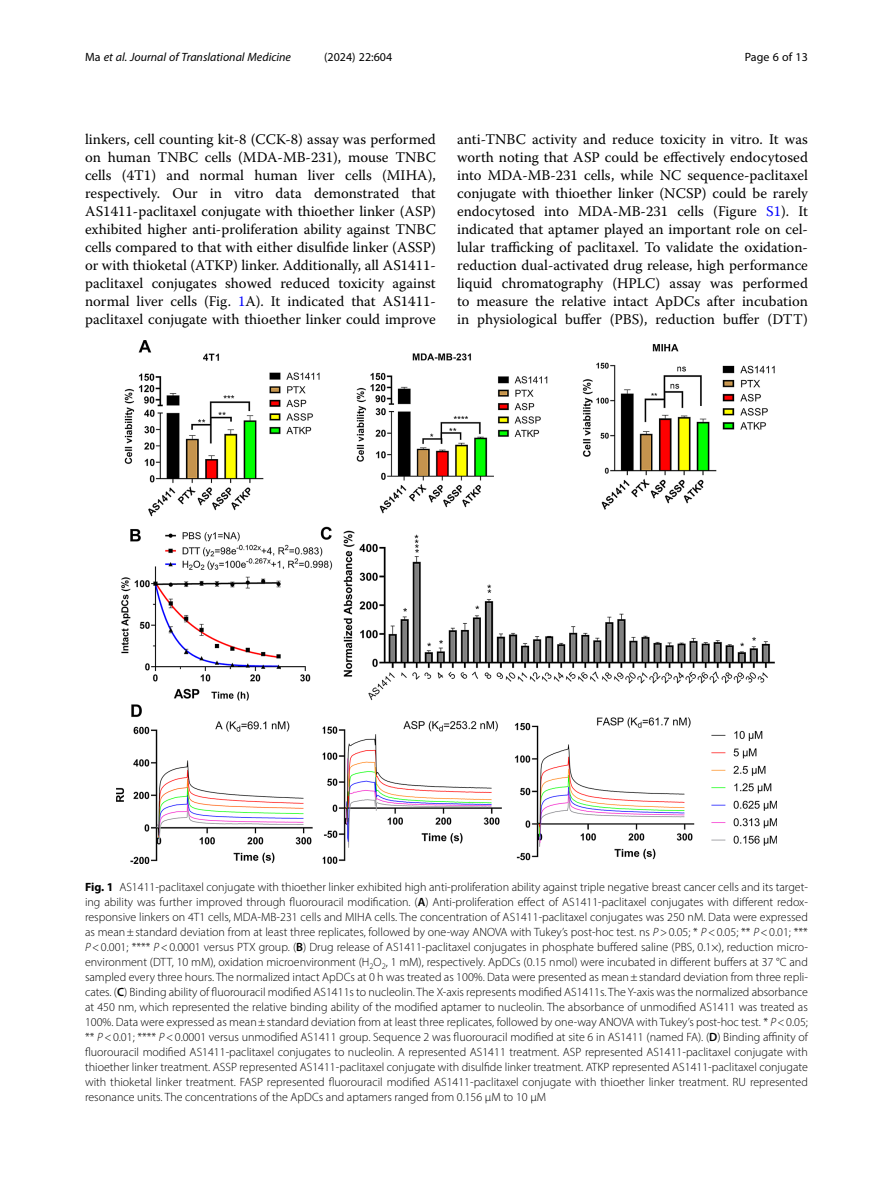
<style>
.page{position:relative;width:893px;height:1191px;background:#fff}
.page>*{position:absolute;margin:0;border:0;box-sizing:border-box;transform-origin:0 0}
.Body_Text{font:14.7px/18px "Warnock Pro";color:#000;text-align:justify}
.Figure_Caption{font:300 12px/15px "Myriad Pro";color:#000;text-align:justify}
.t1{font:italic 12px "Myriad Pro";color:#000}
.t2{font:12px "Myriad Pro";color:#000}
.s1{font-style:normal}
.s2{color:#00f}
.s3{font-weight:700}
.s4{font-weight:600}
.s5{font-style:italic}
</style>
<div class="page">
<img style="left:117px;top:340px;width:659px;height:524px">
<p class="t1" style="left:85px;top:50px;width:208px"><span class="s1">Ma</span> et al. Journal of Translational Medicine</p>
<p class="t2" style="left:324px;top:50px;width:70px">(2024) 22:604</p>
<p class="t2" style="left:745px;top:50px;width:65px">Page 6 of 13</p>
<p class="Body_Text" style="left:85px;top:130px;width:352px">linkers, cell counting kit-8 (CCK-8) assay was performed on human TNBC cells (MDA-MB-231), mouse TNBC cells (4T1) and normal human liver cells (MIHA), respectively. Our in vitro data demonstrated that AS1411-paclitaxel conjugate with thioether linker (ASP) exhibited higher anti-proliferation ability against TNBC cells compared to that with either disulfide linker (ASSP) or with thioketal (ATKP) linker. Additionally, all AS1411- paclitaxel conjugates showed reduced toxicity against normal liver cells (Fig. <span class="s2">1</span>A). It indicated that AS1411- paclitaxel conjugate with thioether linker could improve</p>
<p class="Body_Text" style="left:457px;top:130px;width:352px">anti-TNBC activity and reduce toxicity in vitro. It was worth noting that ASP could be effectively endocytosed into MDA-MB-231 cells, while NC sequence-paclitaxel conjugate with thioether linker (NCSP) could be rarely endocytosed into MDA-MB-231 cells (Figure <span class="s2">S1</span>). It indicated that aptamer played an important role on cel&shy;lular trafficking of paclitaxel. To validate the oxidation&shy;reduction dual-activated drug release, high performance liquid chromatography (HPLC) assay was performed to measure the relative intact ApDCs after incubation in physiological buffer (PBS), reduction buffer (DTT)</p>
<p class="Figure_Caption" style="left:85px;top:879px;width:724px"><span class="s3">Fig. 1</span> AS1411-paclitaxel conjugate with thioether linker exhibited high anti-proliferation ability against triple negative breast cancer cells and its target&shy;ing ability was further improved through fluorouracil modification. (<span class="s4">A</span>) Anti-proliferation effect of AS1411-paclitaxel conjugates with different redox&shy;responsive linkers on 4T1 cells, MDA-MB-231 cells and MIHA cells. The concentration of AS1411-paclitaxel conjugates was 250 nM. Data were expressed as mean±standard deviation from at least three replicates, followed by one-way ANOVA with Tukey’s post-hoc test. ns <span class="s5">P</span>&gt;0.05; * <span class="s5">P</span>&lt;0.05; ** <span class="s5">P</span>&lt;0.01; *** <span class="s5">P</span>&lt;0.001; **** <span class="s5">P</span>&lt;0.0001 versus PTX group. (<span class="s4">B</span>) Drug release of AS1411-paclitaxel conjugates in phosphate buffered saline (PBS, 0.1×), reduction micro&shy;environment (DTT, 10 mM), oxidation microenvironment (H<sub>2</sub>O<sub>2</sub>, 1 mM), respectively. ApDCs (0.15 nmol) were incubated in different buffers at 37 °C and sampled every three hours. The normalized intact ApDCs at 0 h was treated as 100%. Data were presented as mean±standard deviation from three repli&shy;cates. (<span class="s4">C</span>) Binding ability of fluorouracil modified AS1411s to nucleolin. The X-axis represents modified AS1411s. The Y-axis was the normalized absorbance at 450 nm, which represented the relative binding ability of the modified aptamer to nucleolin. The absorbance of unmodified AS1411 was treated as 100%. Data were expressed as mean±standard deviation from at least three replicates, followed by one-way ANOVA with Tukey’s post-hoc test. * <span class="s5">P</span>&lt;0.05; ** <span class="s5">P</span>&lt;0.01; **** <span class="s5">P</span>&lt;0.0001 versus unmodified AS1411 group. Sequence 2 was fluorouracil modified at site 6 in AS1411 (named FA). (<span class="s4">D</span>) Binding affinity of fluorouracil modified AS1411-paclitaxel conjugates to nucleolin. A represented AS1411 treatment. ASP represented AS1411-paclitaxel conjugate with thioether linker treatment. ASSP represented AS1411-paclitaxel conjugate with disulfide linker treatment. ATKP represented AS1411-paclitaxel conjugate with thioketal linker treatment. FASP represented fluorouracil modified AS1411-paclitaxel conjugate with thioether linker treatment. RU represented resonance units. The concentrations of the ApDCs and aptamers ranged from 0.156 µM to 10 µM</p>
</div>
